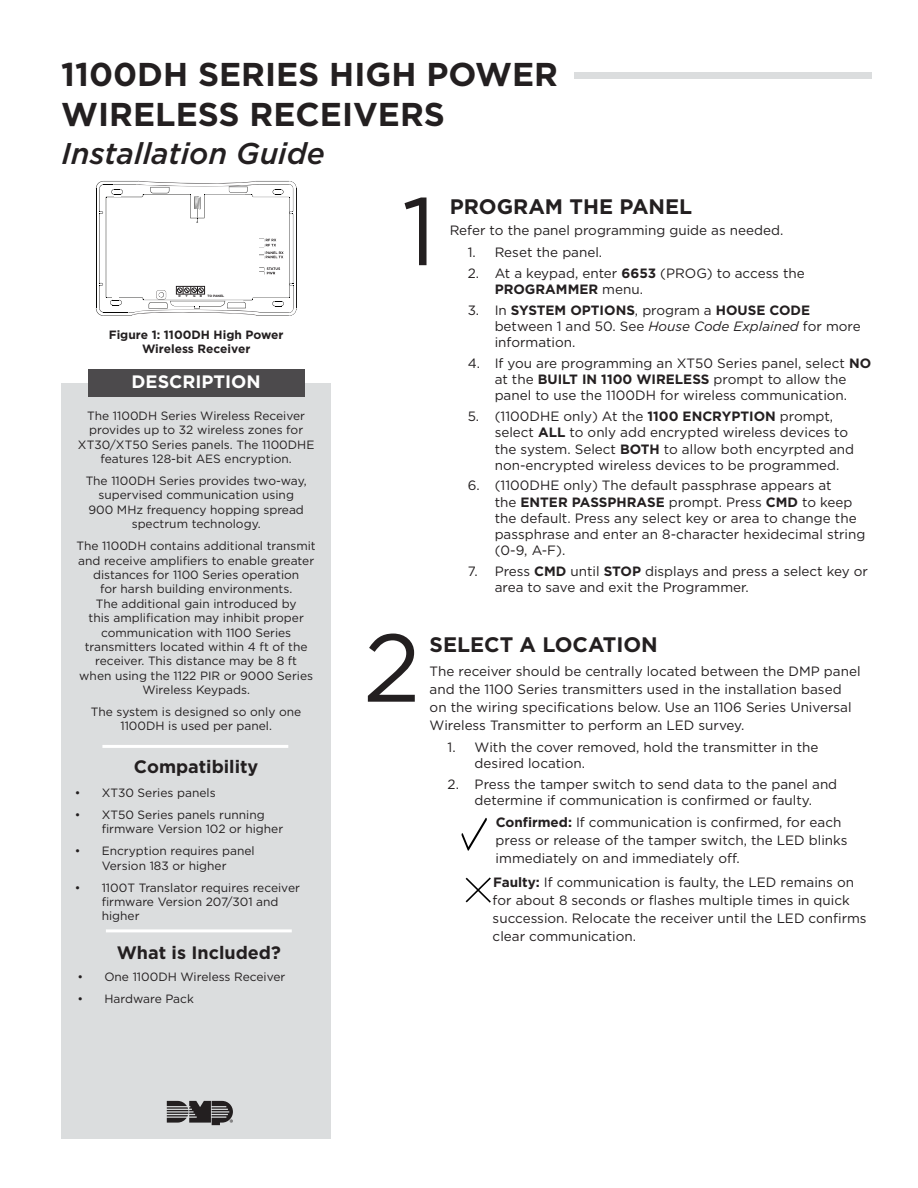
<style>
.page{position:relative;width:918px;height:1188px;background:#fff}
.page>*{position:absolute;margin:0;border:0;box-sizing:border-box;transform-origin:0 0}
.Number_Callout{font:96px "Gotham";color:#231f20}
.t1{font:700 33px/39.6px "Gotham";color:#231f20}
.t2{font:italic 500 30px "Gotham";color:#231f20}
.Heading_1{font:700 21px "Gotham";color:#231f20}
.Description_Header{font:700 18px "Gotham";color:#231f20}
.t3{font:700 18px "Gotham";color:#fff}
.Body_text{font:13.5px/16.2px "Gotham";color:#231f20}
.Description_Body{font:12px/14.4px "Gotham";color:#231f20;text-align:center}
.t4{font:700 12px/14.4px "Gotham";color:#231f20;text-align:center}
.t5{font:700 3.15px "Gotham";color:#231f20}
.s1{font-weight:700}
.s2{font-style:italic}
</style>
<div class="page">
<div style="left:62px;top:383px;width:269px;height:755px;background:#dbddde"></div>
<div style="left:574px;top:73px;width:298px;height:6px;background:#dbddde"></div>
<svg style="left:167px;top:1101px;width:66px;height:24px"></svg>
<hr style="left:296px;top:189px;width:1px;height:119px;background:#050504">
<svg style="left:96px;top:181px;width:200px;height:135px"></svg>
<hr style="left:106px;top:929px;width:186px;height:3px;background:#fff">
<div style="left:88px;top:369px;width:216px;height:28px;background:#4c4a4c"></div>
<hr style="left:102px;top:745px;width:186px;height:3px;background:#fff">
<svg style="left:461px;top:818px;width:26px;height:33px"></svg>
<svg style="left:466px;top:877px;width:25px;height:26px"></svg>
<h2 class="t1" style="left:61px;top:55px;width:498px">1100DH SERIES HIGH POWER<br>WIRELESS RECEIVERS</h2>
<h3 class="t2" style="left:62px;top:134px;width:265px">Installation Guide</h3>
<p class="t5" style="left:178px;top:294px;width:4px">R</p>
<p class="t5" style="left:186px;top:294px;width:4px">Y</p>
<p class="t5" style="left:193px;top:294px;width:4px">G</p>
<p class="t5" style="left:200px;top:294px;width:4px">B</p>
<p class="t5" style="left:207px;top:294px;width:18px">TO PANEL</p>
<p class="t4" style="left:109px;top:327px;width:176px">Figure 1: 1100DH High Power<br>Wireless Receiver</p>
<p class="t3" style="left:132px;top:370px;width:131px">DESCRIPTION</p>
<p class="Description_Body" style="left:78px;top:408px;width:238px">The 1100DH Series Wireless Receiver provides up to 32 wireless zones for XT30/XT50 Series panels. The 1100DHE features 128-bit AES encryption.</p>
<p class="Description_Body" style="left:86px;top:473px;width:223px">The 1100DH Series provides two-way, supervised communication using<br>900 MHz frequency hopping spread spectrum technology.</p>
<p class="Description_Body" style="left:77px;top:538px;width:241px">The 1100DH contains additional transmit and receive amplifiers to enable greater distances for 1100 Series operation<br>for harsh building environments.<br>The additional gain introduced by<br>this amplification may inhibit proper communication with 1100 Series transmitters located within 4 ft of the receiver. This distance may be 8 ft<br>when using the 1122 PIR or 9000 Series Wireless Keypads.</p>
<p class="Description_Body" style="left:91px;top:704px;width:212px">The system is designed so only one<br>1100DH is used per panel.</p>
<p class="Description_Header" style="left:134px;top:755px;width:126px">Compatibility</p>
<p class="Description_Body" style="left:75px;top:785px;width:142px">• XT30 Series panels</p>
<p class="Description_Body" style="left:102px;top:807px;width:183px;text-align:left;text-indent:-27px">• XT50 Series panels running firmware Version 102 or higher</p>
<p class="Description_Body" style="left:75px;top:844px;width:182px">• Encryption requires panel<br>Version 183 or higher</p>
<p class="Description_Body" style="left:102px;top:880px;width:200px;text-align:left;text-indent:-27px">• 1100T Translator requires receiver firmware Version 207/301 and higher</p>
<p class="Description_Header" style="left:117px;top:940px;width:165px">What is Included?</p>
<p class="Description_Body" style="left:77px;top:969px;width:210px">• One 1100DH Wireless Receiver</p>
<p class="Description_Body" style="left:77px;top:991px;width:118px">• Hardware Pack</p>
<p class="Number_Callout" style="left:402px;top:170px;width:36px">1</p>
<p class="Heading_1" style="left:450px;top:193px;width:244px">PROGRAM THE PANEL</p>
<p class="Body_text" style="left:450px;top:222px;width:335px">Refer to the panel programming guide as needed.</p>
<p class="Body_text" style="left:468px;top:244px;width:136px">1. Reset the panel.</p>
<p class="Body_text" style="left:495px;top:265px;width:312px;text-indent:-27px">2. At a keypad, enter <span class="s1">6653</span> (PROG) to access the<br><span class="s1">PROGRAMMER</span> menu.</p>
<p class="Body_text" style="left:495px;top:302px;width:367px;text-indent:-27px">3. In <span class="s1">SYSTEM OPTIONS</span>, program a <span class="s1">HOUSE CODE </span>between 1 and 50. See <span class="s2">House Code Explained</span> for more information.</p>
<p class="Body_text" style="left:468px;top:355px;width:405px;text-align:center">4. If you are programming an XT50 Series panel, select <span class="s1">NO </span>at the <span class="s1">BUILT IN 1100 WIRELESS</span> prompt to allow the<br>panel to use the 1100DH for wireless communication.</p>
<p class="Body_text" style="left:495px;top:408px;width:361px;text-indent:-27px">5. (1100DHE only) At the <span class="s1">1100 ENCRYPTION</span> prompt, select <span class="s1">ALL</span> to only add encrypted wireless devices to the system. Select <span class="s1">BOTH</span> to allow both encyrpted and non-encrypted wireless devices to be programmed.</p>
<p class="Body_text" style="left:495px;top:477px;width:372px;text-indent:-27px">6. (1100DHE only) The default passphrase appears at<br>the <span class="s1">ENTER PASSPHRASE</span> prompt. Press <span class="s1">CMD</span> to keep the default. Press any select key or area to change the passphrase and enter an 8‑character hexidecimal string (0‑9, A‑F).</p>
<p class="Body_text" style="left:495px;top:563px;width:375px;text-indent:-27px">7. Press <span class="s1">CMD</span> until <span class="s1">STOP</span> displays and press a select key or area to save and exit the Programmer.</p>
<p class="Number_Callout" style="left:363px;top:606px;width:59px">2</p>
<p class="Heading_1" style="left:430px;top:630px;width:230px">SELECT A LOCATION</p>
<p class="Body_text" style="left:430px;top:662px;width:432px;line-height:18px">The receiver should be centrally located between the DMP panel and the 1100 Series transmitters used in the installation based on the wiring specifications below. Use an 1106 Series Universal Wireless Transmitter to perform an LED survey.</p>
<p class="Body_text" style="left:475px;top:739px;width:345px;text-indent:-27px">1. With the cover removed, hold the transmitter in the desired location.</p>
<p class="Body_text" style="left:448px;top:776px;width:391px;text-align:center">2. Press the tamper switch to send data to the panel and determine if communication is confirmed or faulty.</p>
<p class="Body_text" style="left:496px;top:813px;width:353px;line-height:18px"><span class="s1">Confirmed:</span> If communication is confirmed, for each press or release of the tamper switch, the LED blinks immediately on and immediately off.</p>
<p class="Body_text" style="left:493px;top:873px;width:376px;line-height:18px"><span class="s1">Faulty:</span> If communication is faulty, the LED remains on for about 8 seconds or flashes multiple times in quick succession. Relocate the receiver until the LED confirms clear communication.</p>
</div>
